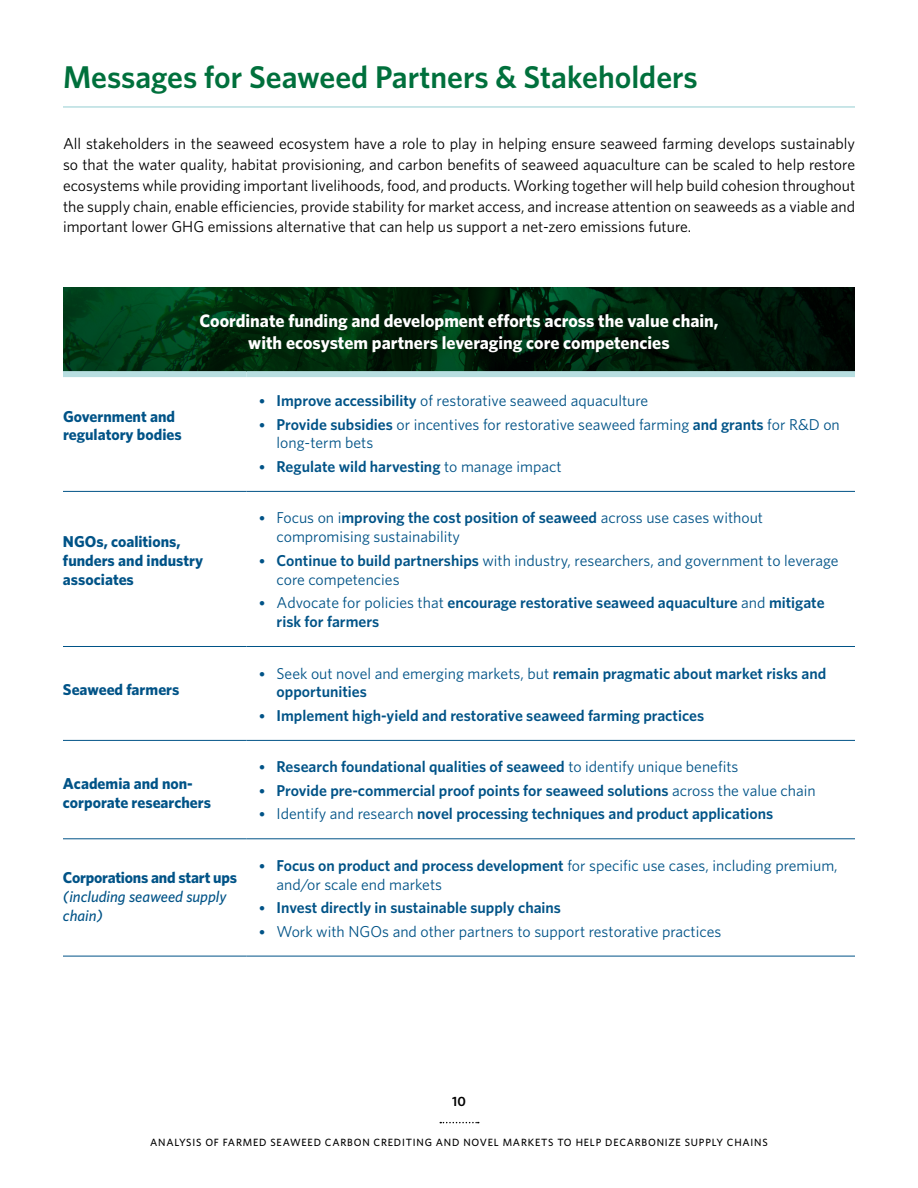
<style>
.page{position:relative;width:918px;height:1188px;background:#fff}
.page>*{position:absolute;margin:0;border:0;box-sizing:border-box;transform-origin:0 0}
.t1{font:600 31.5px "Whitney";color:#00703c}
.t2{font:700 18px/21.6px "Whitney";color:#fff;text-align:center}
.t3{font:600 15.75px/18.9px "Whitney";color:#005387}
.t4{font:15.75px/21px "Whitney";color:#000;text-align:justify}
.t5{font:15.75px/18.9px "Whitney";color:#005387}
.t6{font:700 15.75px/18.9px "Whitney";color:#005387}
.t7{font:italic 500 15.75px/18.9px "Whitney";color:#005387}
.t8{font:600 13.5px "Whitney";color:#000}
.t9{font:500 10.5px "Whitney";letter-spacing:.075em;color:#000}
.s1{font-family:"Chronicle Text G2";font-weight:700;font-size:15px}
.s2{font-weight:600}
.s3{font-weight:400}
</style>
<div class="page">
<svg style="left:440px;top:1122px;width:39px;height:1px"></svg>
<svg style="left:63px;top:288px;width:792px;height:83px;background:#00270e"></svg>
<hr style="left:63px;top:106px;width:792px;height:2px;background:#b7dee0">
<div style="left:63px;top:371px;width:184px;height:6px;background:#b7dee0"></div>
<div style="left:247px;top:371px;width:608px;height:6px;background:#b7dee0"></div>
<hr style="left:63px;top:491px;width:184px;height:1px;background:#005387">
<hr style="left:247px;top:491px;width:608px;height:1px;background:#005387">
<hr style="left:63px;top:646px;width:184px;height:1px;background:#005387">
<hr style="left:247px;top:646px;width:608px;height:1px;background:#005387">
<hr style="left:63px;top:740px;width:184px;height:1px;background:#005387">
<hr style="left:247px;top:740px;width:608px;height:1px;background:#005387">
<hr style="left:63px;top:839px;width:184px;height:1px;background:#005387">
<hr style="left:247px;top:839px;width:608px;height:1px;background:#005387">
<hr style="left:63px;top:956px;width:184px;height:1px;background:#005387">
<hr style="left:247px;top:956px;width:608px;height:1px;background:#005387">
<h1 class="t1" style="left:63px;top:56px;width:636px">Messages for Seaweed Partners &amp; Stakeholders</h1>
<p class="t4" style="left:63px;top:132px;width:794px">All stakeholders in the seaweed ecosystem have a role to play in helping ensure seaweed farming develops sustainably so that the water quality, habitat provisioning, and carbon benefits of seaweed aquaculture can be scaled to help restore ecosystems while providing important livelihoods, food, and products. Working together will help build cohesion throughout the supply chain, enable efficiencies, provide stability for market access, and increase attention on seaweeds as a viable and important lower GHG emissions alternative that can help us support a net-zero emissions future.</p>
<p class="t6" style="left:63px;top:406px;width:120px">Government and regulatory bodies</p>
<p class="t2" style="left:199px;top:310px;width:521px">Coordinate funding and development efforts across the value chain, with ecosystem partners leveraging core competencies</p>
<p class="t5" style="left:259px;top:391px;width:391px"><span class="s1">•</span> <span class="s2">Improve accessibility</span> of restorative seaweed aquaculture</p>
<p class="t5" style="left:277px;top:414px;width:565px;text-indent:-18px"><span class="s1">•</span> <span class="s2">Provide subsidies</span> or incentives for restorative seaweed farming <span class="s2">and grants</span> for R&amp;D on long-term bets</p>
<p class="t3" style="left:259px;top:457px;width:305px"><span class="s1">•</span> Regulate wild harvesting <span class="s3">to manage impact</span></p>
<p class="t6" style="left:63px;top:532px;width:142px">NGOs, coalitions, funders and industry associates</p>
<p class="t6" style="left:63px;top:679px;width:118px">Seaweed farmers</p>
<p class="t6" style="left:63px;top:774px;width:150px">Academia and non&shy;corporate researchers</p>
<p class="t6" style="left:63px;top:868px;width:176px">Corporations and start ups</p>
<p class="t7" style="left:63px;top:887px;width:165px">(including seaweed supply chain)</p>
<p class="t5" style="left:277px;top:508px;width:488px;text-indent:-18px"><span class="s1">•</span> Focus on i<span class="s2">mproving the cost position of seaweed</span> across use cases without compromising sustainability</p>
<p class="t5" style="left:277px;top:550px;width:564px;text-indent:-18px"><span class="s1">•</span> <span class="s2">Continue to build partnerships</span> with industry, researchers, and government to leverage core competencies</p>
<p class="t3" style="left:277px;top:593px;width:550px;text-indent:-18px"><span class="s1">•</span> <span class="s3">Advocate for policies that</span> encourage restorative seaweed aquaculture <span class="s3">and</span> mitigate risk for farmers</p>
<p class="t3" style="left:277px;top:663px;width:551px;text-indent:-18px"><span class="s1">•</span> <span class="s3">Seek out novel and emerging markets, but</span> remain pragmatic about market risks and opportunities</p>
<p class="t3" style="left:259px;top:706px;width:447px"><span class="s1">•</span> Implement high-yield and restorative seaweed farming practices</p>
<p class="t3" style="left:259px;top:757px;width:481px"><span class="s1">•</span> Research foundational qualities of seaweed <span class="s3">to identify unique benefits</span></p>
<p class="t3" style="left:259px;top:781px;width:559px"><span class="s1">•</span> Provide pre-commercial proof points for seaweed solutions <span class="s3">across the value chain</span></p>
<p class="t3" style="left:259px;top:804px;width:516px"><span class="s1">•</span> <span class="s3">Identify and research</span> novel processing techniques and product applications</p>
<p class="t5" style="left:277px;top:856px;width:563px;text-indent:-18px"><span class="s1">•</span> <span class="s2">Focus on product and process development</span> for specific use cases, including premium, and/or scale end markets</p>
<p class="t3" style="left:259px;top:898px;width:304px"><span class="s1">•</span> Invest directly in sustainable supply chains</p>
<p class="t5" style="left:259px;top:921px;width:464px"><span class="s1">•</span> Work with NGOs and other partners to support restorative practices</p>
<p class="t8" style="left:452px;top:1092px;width:15px">10</p>
<p class="t9" style="left:150px;top:1136px;width:619px">ANALYSIS OF FARMED SEAWEED CARBON CREDITING AND NOVEL MARKETS TO HELP DECARBONIZE SUPPLY CHAINS</p>
</div>
